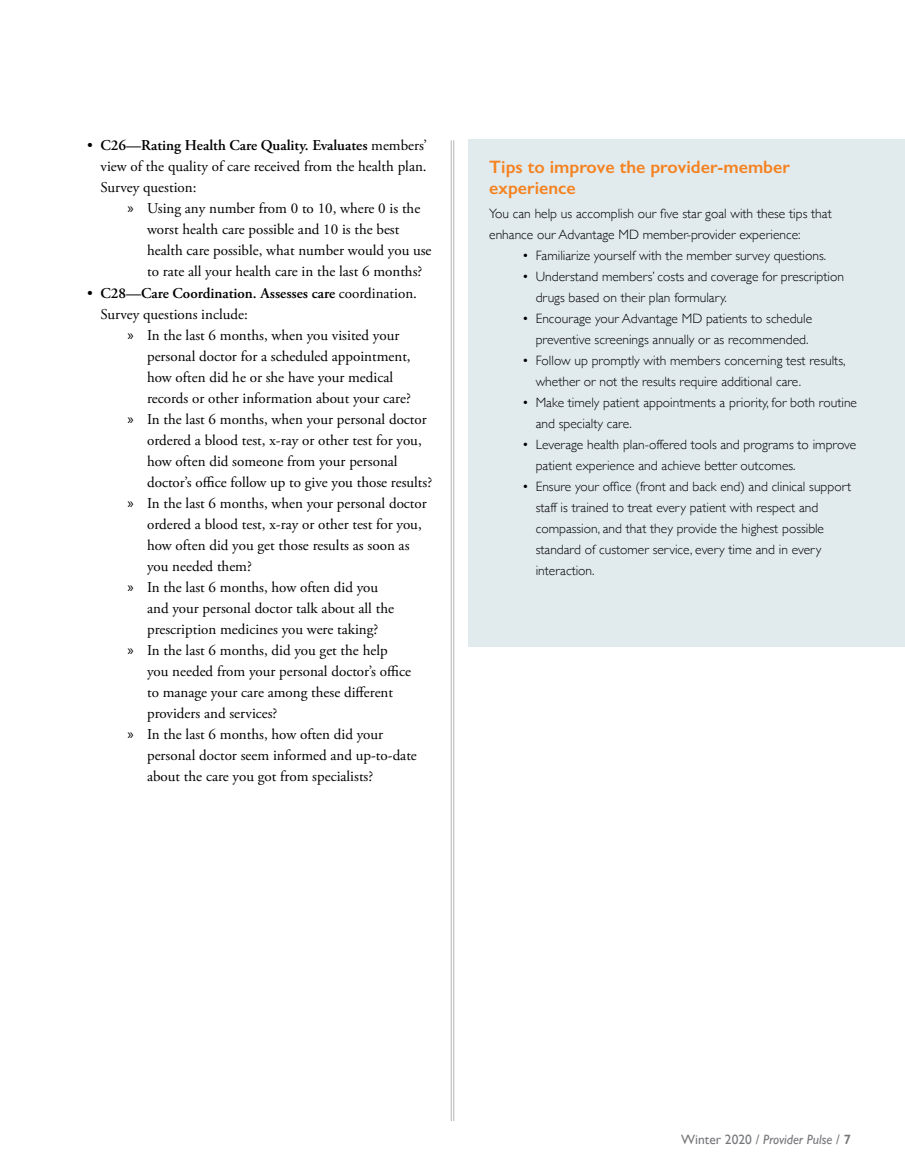
<style>
.page{position:relative;width:905px;height:1175px;background:#fff}
.page>*{position:absolute;margin:0;border:0;box-sizing:border-box;transform-origin:0 0}
.t1{font:600 18px/21px "Gill Sans";color:#f58220}
.t2{font:15px/21px "Adobe Garamond Pro";color:#000}
.t3{font:300 13.5px/21px "Gill Sans";color:#000}
.t4{font:italic 13.5px "Gill Sans";color:#77787b}
.s1{font-weight:600}
.s2{font-family:"Myriad Pro"}
.s3{font-style:normal}
.s4{font-weight:600;font-style:normal}
</style>
<div class="page">
<hr style="left:453px;top:140px;width:1px;height:980px;background:#b1b4b6">
<hr style="left:451px;top:140px;width:1px;height:980px;background:#b1b4b6">
<div style="left:469px;top:140px;width:435px;height:507px;background:#e1ebee"></div>
<p class="t2" style="left:100px;top:136px;width:328px;text-align:justify;text-indent:-14px">• <span class="s1">C26—Rating Health Care Quality. Evaluates</span> members’ view of the quality of care received from the health plan.<br>Survey question:</p>
<p class="t2" style="left:147px;top:199px;width:286px;text-indent:-20px"><span class="s2">»</span> Using any number from 0 to 10, where 0 is the worst health care possible and 10 is the best health care possible, what number would you use to rate all your health care in the last 6 months?</p>
<p class="t2" style="left:100px;top:283px;width:318px;text-indent:-14px">• <span class="s1">C28—Care Coordination. Assesses care</span> coordination.<br>Survey questions include:</p>
<p class="t2" style="left:128px;top:325px;width:273px"><span class="s2">»</span> In the last 6 months, when you visited your</p>
<p class="t2" style="left:147px;top:346px;width:265px">personal doctor for a scheduled appointment,</p>
<p class="t2" style="left:147px;top:367px;width:247px">how often did he or she have your medical</p>
<p class="t2" style="left:147px;top:388px;width:265px">records or other information about your care?</p>
<p class="t2" style="left:128px;top:409px;width:301px"><span class="s2">»</span> In the last 6 months, when your personal doctor</p>
<p class="t2" style="left:147px;top:430px;width:276px">ordered a blood test, x-ray or other test for you,</p>
<p class="t2" style="left:147px;top:451px;width:252px">how often did someone from your personal</p>
<p class="t2" style="left:147px;top:472px;width:286px">doctor’s office follow up to give you those results?</p>
<p class="t2" style="left:128px;top:493px;width:301px"><span class="s2">»</span> In the last 6 months, when your personal doctor</p>
<p class="t2" style="left:147px;top:514px;width:276px">ordered a blood test, x-ray or other test for you,</p>
<p class="t2" style="left:147px;top:535px;width:264px">how often did you get those results as soon as</p>
<p class="t2" style="left:147px;top:556px;width:106px">you needed them?</p>
<p class="t2" style="left:128px;top:577px;width:252px"><span class="s2">»</span> In the last 6 months, how often did you</p>
<p class="t2" style="left:147px;top:598px;width:248px">and your personal doctor talk about all the</p>
<p class="t2" style="left:147px;top:619px;width:233px">prescription medicines you were taking?</p>
<p class="t2" style="left:128px;top:640px;width:261px"><span class="s2">»</span> In the last 6 months, did you get the help</p>
<p class="t2" style="left:147px;top:661px;width:265px">you needed from your personal doctor’s office</p>
<p class="t2" style="left:147px;top:682px;width:247px">to manage your care among these different</p>
<p class="t2" style="left:147px;top:703px;width:132px">providers and services?</p>
<p class="t2" style="left:128px;top:724px;width:257px"><span class="s2">»</span> In the last 6 months, how often did your</p>
<p class="t2" style="left:147px;top:745px;width:271px">personal doctor seem informed and up-to-date</p>
<p class="t2" style="left:147px;top:766px;width:228px">about the care you got from specialists?</p>
<p class="t1" style="left:489px;top:156px;width:302px">Tips to improve the provider-member experience</p>
<p class="t3" style="left:489px;top:202px;width:344px">You can help us accomplish our five star goal with these tips that enhance our Advantage MD member-provider experience:</p>
<p class="t3" style="left:522px;top:244px;width:305px">• Familiarize yourself with the member survey questions.</p>
<p class="t3" style="left:535px;top:265px;width:310px;text-indent:-14px">• Understand members’ costs and coverage for prescription drugs based on their plan formulary.</p>
<p class="t3" style="left:522px;top:307px;width:291px;text-align:right">• Encourage your Advantage MD patients to schedule preventive screenings annually or as recommended.</p>
<p class="t3" style="left:535px;top:349px;width:311px;text-indent:-14px">• Follow up promptly with members concerning test results, whether or not the results require additional care.</p>
<p class="t3" style="left:535px;top:391px;width:323px;text-indent:-14px">• Make timely patient appointments a priority, for both routine and specialty care.</p>
<p class="t3" style="left:535px;top:433px;width:322px;text-indent:-14px">• Leverage health plan-offered tools and programs to improve patient experience and achieve better outcomes.</p>
<p class="t3" style="left:535px;top:475px;width:317px;text-indent:-14px">• Ensure your office (front and back end) and clinical support staff is trained to treat every patient with respect and compassion, and that they provide the highest possible standard of customer service, every time and in every interaction.</p>
<p class="t4" style="left:681px;top:1131px;width:171px"><span class="s3">Winter 2020 /</span> Provider Pulse <span class="s3">/</span> <span class="s4">7</span></p>
</div>
